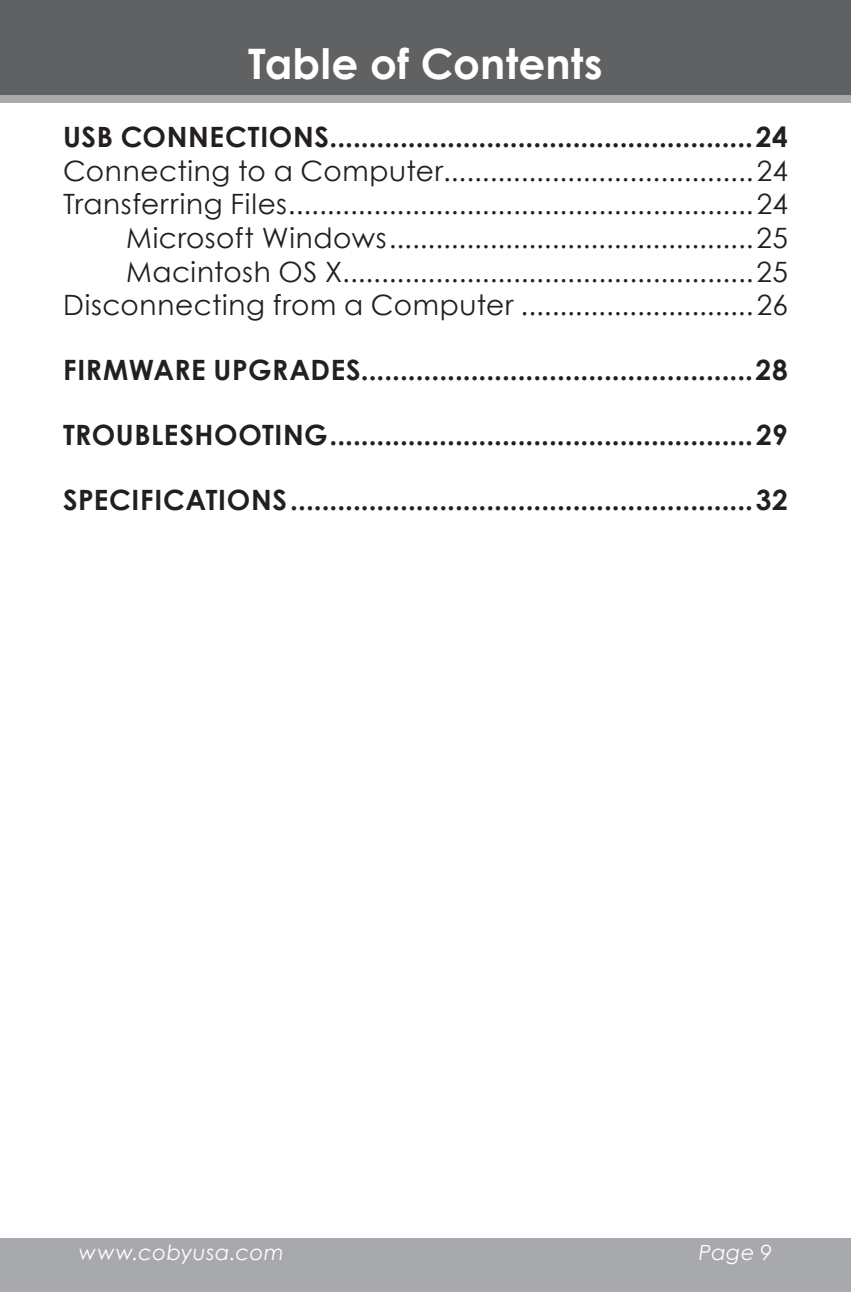
<style>
.page{position:relative;width:851px;height:1292px;background:#fff}
.page>*{position:absolute;margin:0;border:0;box-sizing:border-box;transform-origin:0 0}
.t1{font:700 42px "Century Gothic";letter-spacing:.005em;color:#fff}
.t2{font:28px/33.6px "Century Gothic";letter-spacing:.02em;color:#231f20;text-align:right}
.t3{font:700 28px "Century Gothic";letter-spacing:.02em;color:#231f20}
.t4{font:italic 21px "Century Gothic";letter-spacing:.025em;color:#fff}
</style>
<div class="page">
<div style="left:0;top:1237px;width:850px;height:55px;background:#a8a9ad"></div>
<div style="left:0;top:94px;width:850px;height:9px;background:#a8a9ad"></div>
<div style="left:0;top:0;width:850px;height:94px;background:#5f6162"></div>
<h1 class="t1" style="left:248px;top:32px;width:356px">TABLE OF CONTENTS</h1>
<p class="t3" style="left:63px;top:116px;width:726px">USB CONNECTIONS......................................................24</p>
<p class="t2" style="left:63px;top:153px;width:726px">Connecting to a Computer........................................24<br>Transferring Files............................................................24<br>Microsoft Windows...............................................25<br>Macintosh OS X.....................................................25<br>Disconnecting from a Computer ..............................26</p>
<p class="t3" style="left:63px;top:349px;width:726px">FI RMWARE UPGRADES..................................................28</p>
<p class="t3" style="left:63px;top:414px;width:726px">TROUBLESHOOTI NG......................................................29</p>
<p class="t3" style="left:63px;top:479px;width:107px">SPECI FICATI</p>
<p class="t3" style="left:227px;top:479px;width:562px">ONS ...........................................................32</p>
<p class="t4" style="left:79px;top:1238px;width:207px">www.cobyusa.com</p>
<p class="t4" style="left:698px;top:1238px;width:57px">Page</p>
</div>
